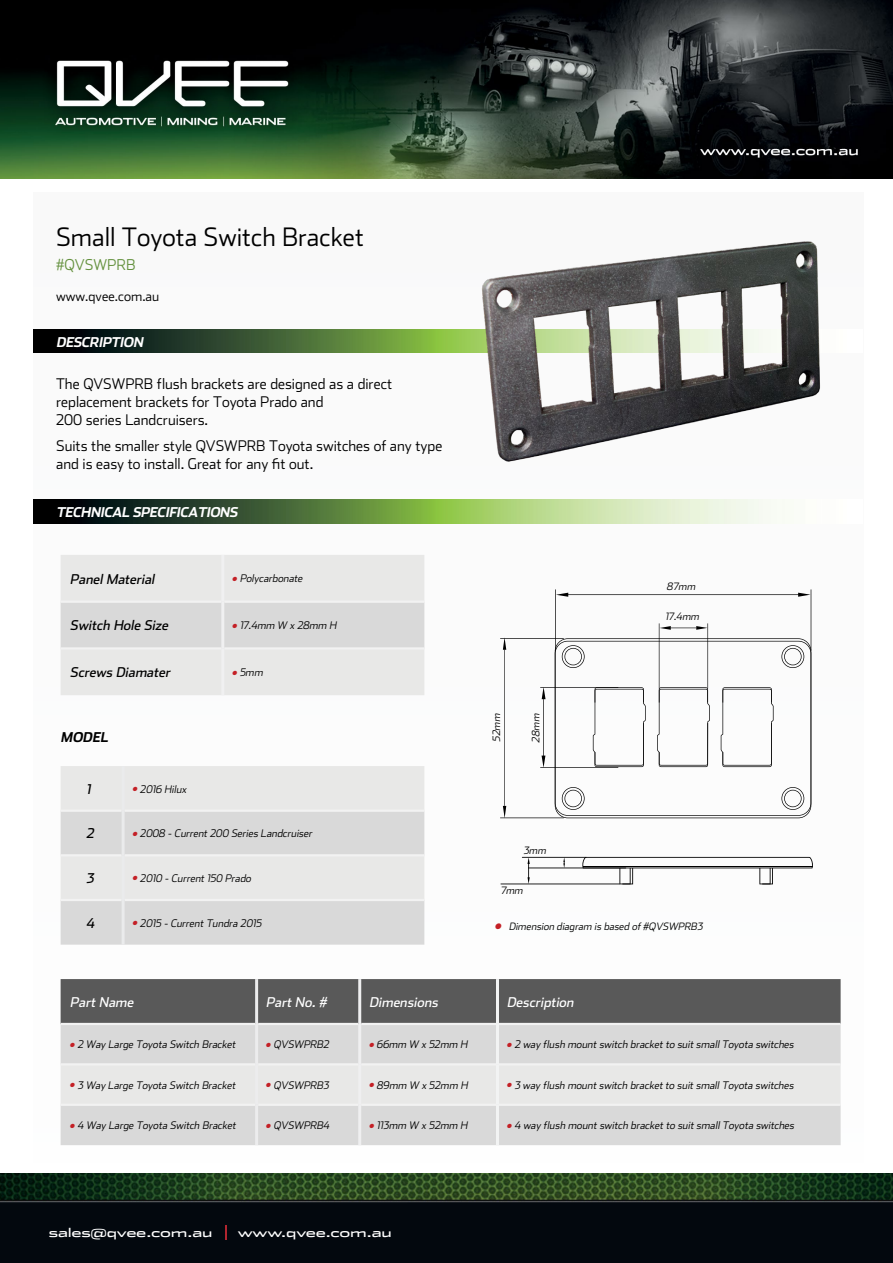
<style>
.page{position:relative;width:893px;height:1263px;background:#fff}
.page>*{position:absolute;margin:0;border:0;box-sizing:border-box;transform-origin:0 0}
.t1{font:300 25.5px "Stainless";color:#000}
.t2{font:300 15px "Stainless";color:#64913e}
.t3{font:300 14.7px/17.7px "Stainless";color:#000}
.t4{font:italic 13.5px "Stainless";color:#000}
.t5{font:italic 13.5px "Stainless";color:#fff}
.t6{font:italic 700 13.5px "Stainless";color:#fff}
.t7{font:300 13.5px "Stainless";color:#000}
.t8{font:italic 700 13.5px "Stainless";color:#000}
.t9{font:12px "Stainless Ext";letter-spacing:-.02em;color:#fff}
.t10{font:italic 300 10.5px "Stainless";color:#000}
.t11{font:italic 300 10.2px "Stainless";color:#000}
.s1{color:#c42026}
</style>
<div class="page">
<img style="left:0;top:0;width:893px;height:179px">
<div style="left:33px;top:193px;width:830px;height:969px;background:#fbfbfb"></div>
<img style="left:0;top:1174px;width:893px;height:89px">
<img style="left:33px;top:329px;width:436px;height:24px">
<img style="left:33px;top:500px;width:726px;height:23px">
<svg style="left:225px;top:1225px;width:2px;height:15px"></svg>
<img style="left:469px;top:241px;width:351px;height:221px">
<svg style="left:61px;top:979px;width:780px;height:166px;background:#b9b9b9"></svg>
<hr style="left:61px;top:1023px;width:194px;height:2px;background:#f2f2f2">
<hr style="left:61px;top:1063px;width:194px;height:2px;background:#f2f2f2">
<hr style="left:61px;top:1104px;width:194px;height:2px;background:#f2f2f2">
<hr style="left:258px;top:1023px;width:100px;height:2px;background:#f2f2f2">
<hr style="left:361px;top:1023px;width:135px;height:2px;background:#f2f2f2">
<hr style="left:499px;top:1023px;width:342px;height:2px;background:#f2f2f2">
<hr style="left:258px;top:1063px;width:100px;height:2px;background:#f2f2f2">
<hr style="left:361px;top:1063px;width:135px;height:2px;background:#f2f2f2">
<hr style="left:499px;top:1063px;width:342px;height:2px;background:#f2f2f2">
<hr style="left:258px;top:1104px;width:100px;height:2px;background:#f2f2f2">
<hr style="left:361px;top:1104px;width:135px;height:2px;background:#f2f2f2">
<hr style="left:499px;top:1104px;width:342px;height:2px;background:#f2f2f2">
<hr style="left:255px;top:979px;width:3px;height:45px;background:#fff">
<hr style="left:358px;top:979px;width:3px;height:45px;background:#fff">
<hr style="left:496px;top:979px;width:3px;height:45px;background:#fff">
<hr style="left:255px;top:1024px;width:3px;height:40px;background:#fff">
<hr style="left:358px;top:1024px;width:3px;height:40px;background:#fff">
<hr style="left:496px;top:1024px;width:3px;height:40px;background:#fff">
<hr style="left:255px;top:1064px;width:3px;height:41px;background:#fff">
<hr style="left:358px;top:1064px;width:3px;height:41px;background:#fff">
<hr style="left:496px;top:1064px;width:3px;height:41px;background:#fff">
<hr style="left:255px;top:1105px;width:3px;height:40px;background:#fff">
<hr style="left:358px;top:1105px;width:3px;height:40px;background:#fff">
<hr style="left:496px;top:1105px;width:3px;height:40px;background:#fff">
<div style="left:61px;top:766px;width:363px;height:133px;background:#e8e8e7"></div>
<div style="left:61px;top:812px;width:363px;height:42px;background:#d9d9d9"></div>
<div style="left:61px;top:901px;width:363px;height:44px;background:#d9d9d9"></div>
<hr style="left:61px;top:809px;width:61px;height:3px;background:#f2f2f2">
<hr style="left:61px;top:854px;width:61px;height:2px;background:#f2f2f2">
<hr style="left:61px;top:899px;width:61px;height:2px;background:#f2f2f2">
<hr style="left:125px;top:809px;width:299px;height:3px;background:#f2f2f2">
<hr style="left:125px;top:854px;width:299px;height:2px;background:#f2f2f2">
<hr style="left:125px;top:899px;width:299px;height:2px;background:#f2f2f2">
<hr style="left:122px;top:766px;width:3px;height:45px;background:#fff">
<hr style="left:122px;top:811px;width:3px;height:44px;background:#fff">
<hr style="left:122px;top:855px;width:3px;height:45px;background:#fff">
<hr style="left:122px;top:900px;width:3px;height:45px;background:#fff">
<div style="left:61px;top:555px;width:363px;height:140px;background:#e8e8e7"></div>
<div style="left:61px;top:603px;width:363px;height:44px;background:#d9d9d9"></div>
<hr style="left:61px;top:600px;width:160px;height:3px;background:#f2f2f2">
<hr style="left:61px;top:647px;width:160px;height:2px;background:#f2f2f2">
<hr style="left:224px;top:600px;width:200px;height:3px;background:#f2f2f2">
<hr style="left:224px;top:647px;width:200px;height:2px;background:#f2f2f2">
<hr style="left:221px;top:555px;width:3px;height:47px;background:#fff">
<hr style="left:221px;top:602px;width:3px;height:46px;background:#fff">
<hr style="left:221px;top:648px;width:3px;height:47px;background:#fff">
<svg style="left:582px;top:857px;width:231px;height:27px"></svg>
<hr style="left:583px;top:866px;width:229px;height:1px;background:#000">
<hr style="left:522px;top:857px;width:64px;height:1px;background:#000">
<svg style="left:563px;top:857px;width:2px;height:10px"></svg>
<svg style="left:527px;top:857px;width:3px;height:26px"></svg>
<hr style="left:500px;top:883px;width:120px;height:1px;background:#000">
<hr style="left:528px;top:867px;width:98px;height:1px;background:#000">
<svg style="left:500px;top:589px;width:312px;height:229px"></svg>
<h1 class="t1" style="left:56px;top:222px;width:309px">Small Toyota Switch Bracket</h1>
<h2 class="t2" style="left:56px;top:256px;width:81px">#QVSWPRB</h2>
<p class="t7" style="left:56px;top:288px;width:105px">www.qvee.com.au</p>
<p class="t6" style="left:56px;top:333px;width:91px">DESCRIPTION</p>
<h3 class="t3" style="left:56px;top:375px;width:338px">The QVSWPRB flush brackets are designed as a direct replacement brackets for Toyota Prado and<br>200 series Landcruisers.</h3>
<h3 class="t3" style="left:56px;top:436px;width:388px">Suits the smaller style QVSWPRB Toyota switches of any type and is easy to install. Great for any fit out.</h3>
<p class="t6" style="left:56px;top:504px;width:186px">TECHNICAL SPECIFICATIONS</p>
<p class="t4" style="left:70px;top:571px;width:89px">PanelMaterial</p>
<p class="t10" style="left:232px;top:572px;width:74px"><span class="s1">●</span> Polycarbonate</p>
<p class="t4" style="left:70px;top:617px;width:102px">Switch Hole Size</p>
<p class="t10" style="left:232px;top:619px;width:108px"><span class="s1">●</span> 17.4mm W x 28mm H</p>
<p class="t4" style="left:70px;top:664px;width:104px">Screws Diamater</p>
<p class="t10" style="left:232px;top:666px;width:34px"><span class="s1">●</span> 5mm</p>
<p class="t8" style="left:61px;top:729px;width:52px">MODEL</p>
<p class="t4" style="left:86px;top:781px;width:9px">1</p>
<p class="t10" style="left:132px;top:783px;width:58px"><span class="s1">●</span> 2016 Hilux</p>
<p class="t4" style="left:86px;top:825px;width:12px">2</p>
<p class="t10" style="left:132px;top:827px;width:183px"><span class="s1">●</span> 2008 - Current200 Series Landcruiser</p>
<p class="t4" style="left:86px;top:870px;width:12px">3</p>
<p class="t10" style="left:132px;top:872px;width:122px"><span class="s1">●</span> 2010 - Current150 Prado</p>
<p class="t4" style="left:86px;top:915px;width:12px">4</p>
<p class="t10" style="left:132px;top:916px;width:133px"><span class="s1">●</span> 2015 - CurrentTundra 2015</p>
<p class="t11" style="left:666px;top:580px;width:32px">87mm</p>
<p class="t11" style="left:490px;top:742px;width:32px;rotate:-90deg">52mm</p>
<p class="t11" style="left:530px;top:743px;width:32px;rotate:-90deg">28mm</p>
<p class="t11" style="left:523px;top:845px;width:26px">3mm</p>
<p class="t11" style="left:500px;top:885px;width:26px">7mm</p>
<p class="t11" style="left:665px;top:611px;width:38px">17.4mm</p>
<p class="t11" style="left:495px;top:920px;width:211px"><span class="s1">●</span> Dimension diagram is based of#QVSWPRB3</p>
<p class="t5" style="left:70px;top:994px;width:68px">PartName</p>
<p class="t5" style="left:266px;top:994px;width:65px">PartNo.#</p>
<p class="t5" style="left:369px;top:994px;width:73px">Dimensions</p>
<p class="t5" style="left:507px;top:994px;width:71px">Description</p>
<p class="t10" style="left:70px;top:1038px;width:169px"><span class="s1">●</span> 2 Way Large Toyota Switch Bracket</p>
<p class="t10" style="left:266px;top:1038px;width:67px"><span class="s1">●</span> QVSWPRB2</p>
<p class="t10" style="left:369px;top:1038px;width:102px"><span class="s1">●</span> 66mm W x 52mm H</p>
<p class="t10" style="left:507px;top:1038px;width:291px"><span class="s1">●</span> 2 way flush mountswitch bracketto suitsmallToyota switches</p>
<p class="t10" style="left:70px;top:1079px;width:169px"><span class="s1">●</span> 3 Way Large Toyota Switch Bracket</p>
<p class="t10" style="left:266px;top:1079px;width:67px"><span class="s1">●</span> QVSWPRB3</p>
<p class="t10" style="left:369px;top:1079px;width:102px"><span class="s1">●</span> 89mm W x 52mm H</p>
<p class="t10" style="left:507px;top:1079px;width:290px"><span class="s1">●</span> 3 way flush mountswitch bracketto suitsmallToyota switches</p>
<p class="t10" style="left:70px;top:1119px;width:169px"><span class="s1">●</span> 4 Way Large Toyota Switch Bracket</p>
<p class="t10" style="left:266px;top:1119px;width:67px"><span class="s1">●</span> QVSWPRB4</p>
<p class="t10" style="left:369px;top:1119px;width:102px"><span class="s1">●</span> 113mm W x 52mm H</p>
<p class="t10" style="left:507px;top:1119px;width:291px"><span class="s1">●</span> 4 way flush mountswitch bracketto suitsmallToyota switches</p>
<p class="t9" style="left:49px;top:1225px;width:165px">sales@qvee.com.au</p>
<p class="t9" style="left:238px;top:1225px;width:156px">www.qvee.com.au</p>
</div>
